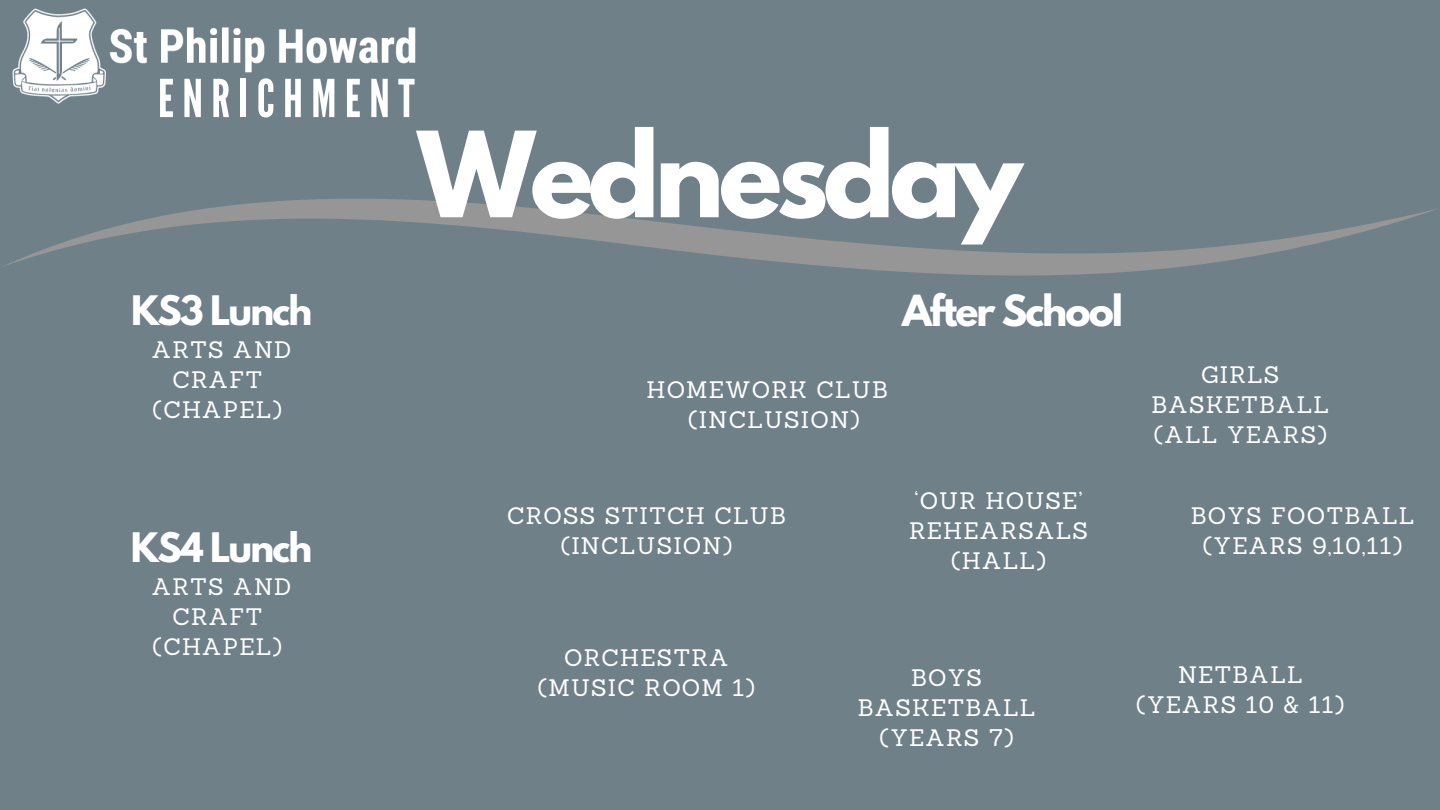
<style>
.page{position:relative;width:1440px;height:810px;background:#6f8089}
.page>*{position:absolute;margin:0;border:0;box-sizing:border-box;transform-origin:0 0}
.t1{font:700 105px "League Spartan";letter-spacing:-.05em;color:#fff}
.t2{font:52.1px "League Gothic";letter-spacing:.16em;color:#fff}
.t3{font:700 38px "League Spartan";letter-spacing:-.05em;color:#fff}
.t4{font:700 36px "League Spartan";letter-spacing:-.05em;color:#fff}
.t5{font:23.2px/30px "Sanchez";letter-spacing:.05em;color:#fff;text-align:center}
</style>
<div class="page">
<img style="left:12px;top:8px;width:404px;height:96px">
<div style="left:271px;top:69px;width:171px;height:119px;background:#6f8089"></div>
<svg style="left:3px;top:198px;width:1434px;height:78px"></svg>
<p class="t2" style="left:158px;top:68px;width:258px">ENRICHMENT</p>
<p class="t1" style="left:417px;top:123px;width:607px">Wednesday</p>
<p class="t4" style="left:131px;top:293px;width:183px">KS3 Lunch</p>
<p class="t5" style="left:152px;top:334px;width:141px">ARTS AND<br>CRAFT</p>
<p class="t5" style="left:153px;top:394px;width:131px">(CHAPEL)</p>
<p class="t4" style="left:131px;top:530px;width:183px">KS4 Lunch</p>
<p class="t5" style="left:152px;top:572px;width:141px">ARTS AND<br>CRAFT</p>
<p class="t5" style="left:153px;top:632px;width:131px">(CHAPEL)</p>
<p class="t3" style="left:902px;top:292px;width:223px">After School</p>
<p class="t5" style="left:647px;top:374px;width:243px">HOMEWORK CLUB</p>
<p class="t5" style="left:688px;top:404px;width:173px">(INCLUSION)</p>
<p class="t5" style="left:507px;top:500px;width:280px">CROSS STITCH CLUB</p>
<p class="t5" style="left:561px;top:530px;width:173px">(INCLUSION)</p>
<p class="t5" style="left:909px;top:485px;width:180px;text-align:left">‘OUR HOUSE’<br>REHEARSALS</p>
<p class="t5" style="left:951px;top:545px;width:96px">(HALL)</p>
<p class="t5" style="left:1151px;top:359px;width:179px">GIRLS<br>BASKETBALL</p>
<p class="t5" style="left:1154px;top:419px;width:175px">(ALL YEARS)</p>
<p class="t5" style="left:1191px;top:500px;width:225px">BOYS FOOTBALL</p>
<p class="t5" style="left:1203px;top:530px;width:201px">(YEARS 9,10,11)</p>
<p class="t5" style="left:564px;top:643px;width:166px">ORCHESTRA</p>
<p class="t5" style="left:538px;top:673px;width:219px">(MUSIC ROOM 1)</p>
<p class="t5" style="left:858px;top:662px;width:179px">BOYS<br>BASKETBALL</p>
<p class="t5" style="left:880px;top:722px;width:136px">(YEARS 7)</p>
<p class="t5" style="left:1178px;top:660px;width:126px">NETBALL</p>
<p class="t5" style="left:1136px;top:690px;width:210px">(YEARS 10 &amp; 11)</p>
</div>
